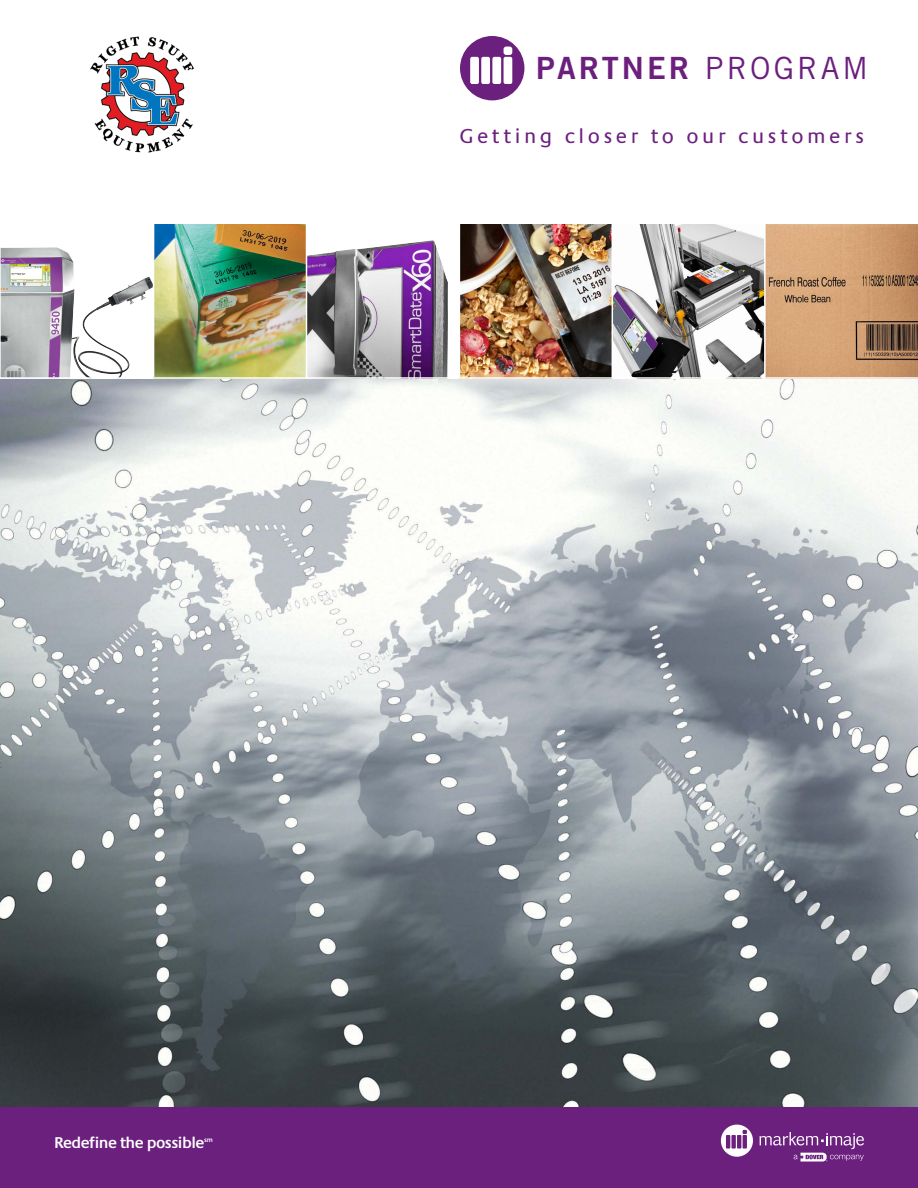
<style>
.page{position:relative;width:918px;height:1188px;background:#fff}
.page>*{position:absolute;margin:0;border:0;box-sizing:border-box;transform-origin:0 0}
.t1{font:30.75px "Trade Gothic Bold Two";letter-spacing:.1em;color:#6c207e}
.t2{font:21px "Praxis";letter-spacing:.17em;color:#6c207e}
.t3{font:600 16.2px "Praxis";letter-spacing:-.03em;color:#fff}
.t4{font:600 6.75px "Praxis";color:#fff}
.s1{font-family:"Trade Gothic"}
</style>
<div class="page">
<img style="left:90px;top:36px;width:104px;height:117px">
<img style="left:0;top:257px;width:918px;height:850px">
<div style="left:0;top:1107px;width:918px;height:81px;background:#6c207e"></div>
<svg style="left:460px;top:36px;width:64px;height:64px"></svg>
<svg style="left:721px;top:1125px;width:32px;height:32px"></svg>
<svg style="left:760px;top:1132px;width:104px;height:30px"></svg>
<div style="left:1px;top:224px;width:154px;height:154px;background:#fff"></div>
<img style="left:1px;top:247px;width:147px;height:130px">
<img style="left:154px;top:224px;width:152px;height:153px">
<img style="left:307px;top:240px;width:152px;height:137px">
<img style="left:460px;top:224px;width:152px;height:153px">
<svg style="left:613px;top:224px;width:151px;height:153px"></svg>
<svg style="left:766px;top:224px;width:152px;height:153px;background:#c5976d"></svg>
<hr style="left:306px;top:216px;width:1px;height:162px;background:#fff">
<hr style="left:459px;top:223px;width:1px;height:155px;background:#fff">
<hr style="left:612px;top:223px;width:1px;height:155px;background:#fff">
<hr style="left:764px;top:223px;width:2px;height:154px;background:#fff">
<hr style="left:0;top:377px;width:918px;height:2px;background:#fff">
<p class="t1" style="left:536px;top:49px;width:333px">PARTNER <span class="s1">PROGRAM</span></p>
<p class="t2" style="left:460px;top:125px;width:406px">Getting closer to our customers</p>
<p class="t3" style="left:54px;top:1134px;width:152px">Redefine the possible</p>
<p class="t4" style="left:204px;top:1136px;width:10px">sm</p>
</div>
